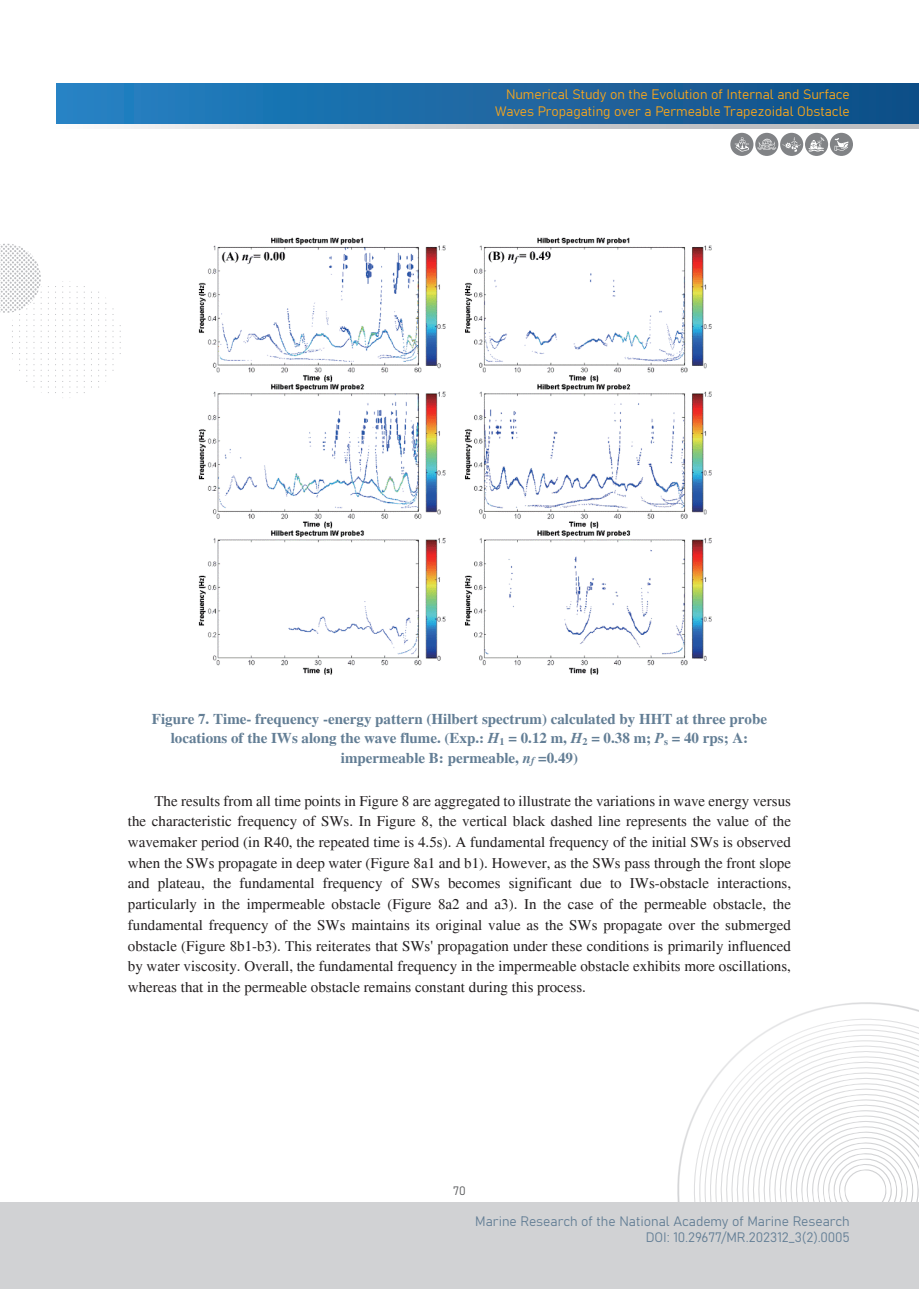
<style>
.page{position:relative;width:919px;height:1289px;background:#fff}
.page>*{position:absolute;margin:0;border:0;box-sizing:border-box;transform-origin:0 0}
.t1{font:15px/20.7px "Times";color:#231f20;text-align:justify}
.t2{font:700 15px/19.5px "Times";color:#637e95;text-align:center}
.t3{font:13.5px/16.2px "Bahnschrift";color:#f9a61b;text-align:right}
.t4{font:13.5px/16.2px "Bahnschrift";color:#637e95;text-align:right}
.t5{font:12px "Bahnschrift";color:#57585a}
.s1{font-style:italic}
</style>
<div class="page">
<svg style="left:677px;top:1002px;width:241px;height:200px"></svg>
<svg style="left:693px;top:1018px;width:225px;height:184px"></svg>
<svg style="left:699px;top:1024px;width:219px;height:178px"></svg>
<svg style="left:704px;top:1029px;width:214px;height:173px"></svg>
<svg style="left:710px;top:1034px;width:208px;height:168px"></svg>
<svg style="left:715px;top:1040px;width:203px;height:162px"></svg>
<svg style="left:720px;top:1045px;width:198px;height:157px"></svg>
<svg style="left:726px;top:1050px;width:192px;height:152px"></svg>
<svg style="left:112px;top:308px;width:1px;height:63px"></svg>
<svg style="left:105px;top:297px;width:1px;height:85px"></svg>
<svg style="left:98px;top:291px;width:1px;height:96px"></svg>
<svg style="left:91px;top:291px;width:1px;height:96px"></svg>
<svg style="left:84px;top:286px;width:1px;height:107px"></svg>
<svg style="left:77px;top:286px;width:1px;height:107px"></svg>
<svg style="left:69px;top:281px;width:1px;height:117px"></svg>
<svg style="left:62px;top:281px;width:1px;height:117px"></svg>
<svg style="left:55px;top:286px;width:1px;height:107px"></svg>
<svg style="left:48px;top:286px;width:1px;height:107px"></svg>
<svg style="left:0;top:244px;width:42px;height:149px"></svg>
<div style="left:0;top:1202px;width:918px;height:86px;background:#d1d2d4"></div>
<svg style="left:110px;top:124px;width:808px;height:4px;background:#cecfd1"></svg>
<div style="left:56px;top:83px;width:862px;height:41px;background:linear-gradient(to right,#2582c3,#114e85)"></div>
<div style="left:730px;top:133px;width:23px;height:23px;background:#818386;border-radius:50%"></div>
<svg style="left:735px;top:137px;width:14px;height:14px"></svg>
<div style="left:755px;top:133px;width:23px;height:23px;background:#818386;border-radius:50%"></div>
<svg style="left:757px;top:139px;width:19px;height:11px"></svg>
<div style="left:829px;top:133px;width:23px;height:23px;background:#818386;border-radius:50%"></div>
<svg style="left:834px;top:138px;width:14px;height:13px"></svg>
<div style="left:780px;top:133px;width:23px;height:23px;background:#818386;border-radius:50%"></div>
<svg style="left:782px;top:137px;width:18px;height:15px"></svg>
<svg style="left:805px;top:133px;width:23px;height:23px"></svg>
<svg style="left:808px;top:137px;width:16px;height:14px"></svg>
<img style="left:198px;top:237px;width:514px;height:437px">
<p class="t3" style="left:495px;top:86px;width:356px">Numerical Study on the Evolution of Internal and Surface<br>Waves Propagating over a Permeable Trapezoidal Obstacle</p>
<p class="t2" style="left:152px;top:709px;width:616px">Figure 7. Time- frequency -energy pattern (Hilbert spectrum) calculated by HHT at three probe locations of the IWs along the wave flume. (Exp.: <span class="s1">H</span><sub>1</sub> = 0.12 m, <span class="s1">H</span><sub>2</sub> = 0.38 m; <span class="s1">P</span><sub>s</sub> = 40 rps; A: impermeable B: permeable, <span class="s1">n</span><sub>f</sub> =0.49)</p>
<p class="t1" style="left:128px;top:790px;width:664px;text-indent:27px">The results from all time points in Figure 8 are aggregated to illustrate the variations in wave energy versus the characteristic frequency of SWs. In Figure 8, the vertical black dashed line represents the value of the wavemaker period (in R40, the repeated time is 4.5s). A fundamental frequency of the initial SWs is observed when the SWs propagate in deep water (Figure 8a1 and b1). However, as the SWs pass through the front slope and plateau, the fundamental frequency of SWs becomes significant due to IWs-obstacle interactions, particularly in the impermeable obstacle (Figure 8a2 and a3). In the case of the permeable obstacle, the fundamental frequency of the SWs maintains its original value as the SWs propagate over the submerged obstacle (Figure 8b1-b3). This reiterates that SWs' propagation under these conditions is primarily influenced by water viscosity. Overall, the fundamental frequency in the impermeable obstacle exhibits more oscillations, whereas that in the permeable obstacle remains constant during this process.</p>
<p class="t5" style="left:453px;top:1181px;width:14px">70</p>
<p class="t4" style="left:475px;top:1212px;width:376px">Marine Research of the National Academy of Marine Research<br>DOI: 10.29677/MR.202312_3(2).0005</p>
</div>
